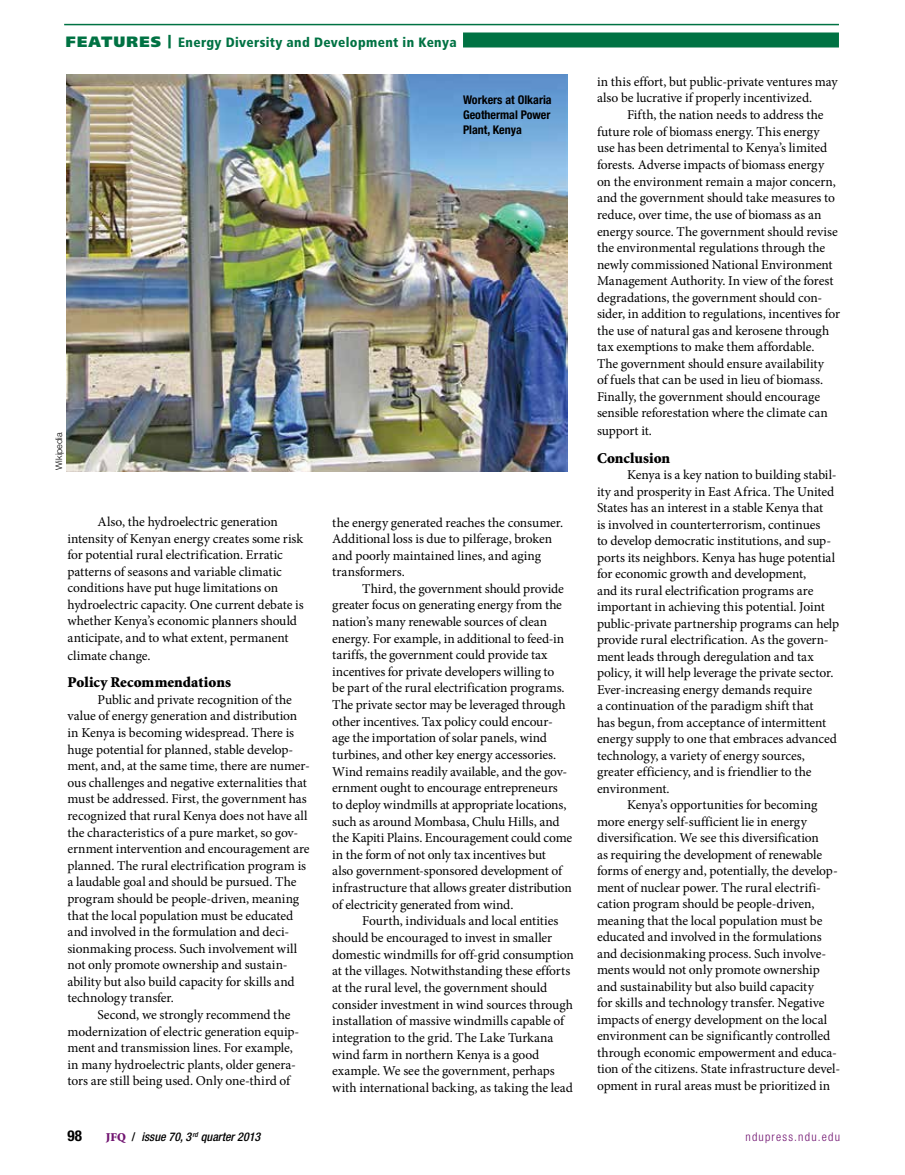
<style>
.page{position:relative;width:905px;height:1175px;background:#fff}
.page>*{position:absolute;margin:0;border:0;box-sizing:border-box;transform-origin:0 0}
.t1{font:900 15px "Minion Std";letter-spacing:.005em;color:#000}
.t2{font:700 condensed 15px "Helvetica Neue LT Std";color:#000}
.t3{font:13.5px/16.6px "Minion Pro";letter-spacing:-.01em;color:#000}
.t4{font:900 condensed 13.5px "Frutiger LT Std";letter-spacing:.025em;color:#007243}
.t5{font:700 condensed 12px/15px "Helvetica Neue LT Std";color:#000;text-align:justify}
.t6{font:italic 500 condensed 12px "Helvetica Neue LT Std";color:#000}
.t7{font:300 condensed 12px "Helvetica Neue LT Std";letter-spacing:.1em;color:#711471}
.t8{font:300 9px "Helvetica Neue LT Std";color:#000}
.s1{font-stretch:normal;font-size:15px}
.s2{font-stretch:normal}
.s3{font-family:"Minion";font-weight:900;font-style:normal;font-stretch:normal;color:#711471}
.s4{font-style:normal}
</style>
<div class="page">
<hr style="left:64px;top:24px;width:774px;height:1px;background:#007243">
<div style="left:463px;top:32px;width:375px;height:15px;background:#007243"></div>
<img style="left:66px;top:74px;width:501px;height:397px">
<p class="t4" style="left:66px;top:34px;width:392px"><span class="s1">FEATURES</span> <span class="s2">|</span> Energy Diversity and Development in Kenya</p>
<p class="t5" style="left:463px;top:92px;width:90px">Workers at Olkaria Geothermal Power Plant, Kenya</p>
<p class="t8" style="left:54px;top:470px;width:39px;rotate:-90deg">Wikipedia</p>
<p class="t3" style="left:68px;top:514px;width:238px;text-indent:30px">Also, the hydroelectric generation intensity of Kenyan energy creates some risk for potential rural electrification. Erratic patterns of seasons and variable climatic conditions have put huge limitations on hydroelectric capacity. One current debate is whether Kenya’s economic planners should anticipate, and to what extent, permanent</p>
<p class="t3" style="left:68px;top:647px;width:84px">climate change.</p>
<p class="t1" style="left:68px;top:675px;width:165px">Policy Recommendations</p>
<p class="t3" style="left:68px;top:691px;width:244px;text-indent:30px">Public and private recognition of the value of energy generation and distribution in Kenya is becoming widespread. There is huge potential for planned, stable develop&shy;ment, and, at the same time, there are numer&shy;ous challenges and negative externalities that must be addressed. First, the government has recognized that rural Kenya does not have all the characteristics of a pure market, so gov&shy;ernment intervention and encouragement are planned. The rural electrification program is a laudable goal and should be pursued. The program should be people-driven, meaning that the local population must be educated and involved in the formulation and deci&shy;sionmaking process. Such involvement will not only promote ownership and sustain&shy;ability but also build capacity for skills and technology transfer.</p>
<p class="t3" style="left:68px;top:1006px;width:233px;text-indent:30px">Second, we strongly recommend the modernization of electric generation equip&shy;ment and transmission lines. For example, in many hydroelectric plants, older genera&shy;tors are still being used. Only one-third of</p>
<p class="t3" style="left:332px;top:514px;width:232px">the energy generated reaches the consumer.<br>Additional loss is due to pilferage, broken and poorly maintained lines, and aging transformers.</p>
<p class="t3" style="left:332px;top:580px;width:241px;text-indent:30px">Third, the government should provide greater focus on generating energy from the nation’s many renewable sources of clean energy. For example, in additional to feed-in tariffs, the government could provide tax incentives for private developers willing to<br>be part of the rural electrification programs.<br>The private sector may be leveraged through other incentives. Tax policy could encour&shy;age the importation of solar panels, wind turbines, and other key energy accessories.<br>Wind remains readily available, and the gov&shy;ernment ought to encourage entrepreneurs<br>to deploy windmills at appropriate locations, such as around Mombasa, Chulu Hills, and the Kapiti Plains. Encouragement could come in the form of not only tax incentives but<br>also government-sponsored development of infrastructure that allows greater distribution of electricity generated from wind.</p>
<p class="t3" style="left:332px;top:912px;width:243px;text-indent:30px">Fourth, individuals and local entities should be encouraged to invest in smaller domestic windmills for off-grid consumption at the villages. Notwithstanding these efforts at the rural level, the government should consider investment in wind sources through installation of massive windmills capable of integration to the grid. The Lake Turkana wind farm in northern Kenya is a good example. We see the government, perhaps with international backing, as taking the lead</p>
<p class="t3" style="left:597px;top:73px;width:242px">in this effort, but public-private ventures may also be lucrative if properly incentivized.</p>
<p class="t3" style="left:597px;top:106px;width:244px;text-indent:30px">Fifth, the nation needs to address the future role of biomass energy. This energy use has been detrimental to Kenya’s limited forests. Adverse impacts of biomass energy on the environment remain a major concern, and the government should take measures to reduce, over time, the use of biomass as an energy source. The government should revise the environmental regulations through the newly commissioned National Environment Management Authority. In view of the forest degradations, the government should con&shy;sider, in addition to regulations, incentives for the use of natural gas and kerosene through tax exemptions to make them affordable.<br>The government should ensure availability<br>of fuels that can be used in lieu of biomass.<br>Finally, the government should encourage sensible reforestation where the climate can</p>
<p class="t3" style="left:597px;top:423px;width:56px">support it.</p>
<p class="t1" style="left:597px;top:450px;width:75px">Conclusion</p>
<p class="t3" style="left:627px;top:467px;width:211px">Kenya is a key nation to building stabil-</p>
<p class="t3" style="left:597px;top:483px;width:239px">ity and prosperity in East Africa. The United</p>
<p class="t3" style="left:597px;top:500px;width:228px">States has an interest in a stable Kenya that</p>
<p class="t3" style="left:597px;top:516px;width:225px">is involved in counterterrorism, continues</p>
<p class="t3" style="left:597px;top:533px;width:236px">to develop democratic institutions, and sup-</p>
<p class="t3" style="left:597px;top:549px;width:240px">ports its neighbors. Kenya has huge potential</p>
<p class="t3" style="left:597px;top:566px;width:211px">for economic growth and development,</p>
<p class="t3" style="left:597px;top:582px;width:218px">and its rural electrification programs are</p>
<p class="t3" style="left:597px;top:599px;width:229px">important in achieving this potential. Joint</p>
<p class="t3" style="left:597px;top:615px;width:244px">public-private partnership programs can help</p>
<p class="t3" style="left:597px;top:632px;width:233px">provide rural electrification. As the govern-</p>
<p class="t3" style="left:597px;top:648px;width:218px">ment leads through deregulation and tax</p>
<p class="t3" style="left:597px;top:665px;width:238px">policy, it will help leverage the private sector.</p>
<p class="t3" style="left:597px;top:681px;width:217px">Ever-increasing energy demands require</p>
<p class="t3" style="left:597px;top:698px;width:218px">a continuation of the paradigm shift that</p>
<p class="t3" style="left:597px;top:714px;width:231px">has begun, from acceptance of intermittent</p>
<p class="t3" style="left:597px;top:731px;width:241px">energy supply to one that embraces advanced</p>
<p class="t3" style="left:597px;top:747px;width:209px">technology, a variety of energy sources,</p>
<p class="t3" style="left:597px;top:764px;width:216px">greater efficiency, and is friendlier to the</p>
<p class="t3" style="left:597px;top:780px;width:74px">environment.</p>
<p class="t3" style="left:627px;top:797px;width:192px">Kenya’s opportunities for becoming</p>
<p class="t3" style="left:597px;top:813px;width:211px">more energy self-sufficient lie in energy</p>
<p class="t3" style="left:597px;top:829px;width:223px">diversification. We see this diversification</p>
<p class="t3" style="left:597px;top:846px;width:227px">as requiring the development of renewable</p>
<p class="t3" style="left:597px;top:862px;width:242px">forms of energy and, potentially, the develop-</p>
<p class="t3" style="left:597px;top:879px;width:225px">ment of nuclear power. The rural electrifi-</p>
<p class="t3" style="left:597px;top:895px;width:219px">cation program should be people-driven,</p>
<p class="t3" style="left:597px;top:912px;width:227px">meaning that the local population must be</p>
<p class="t3" style="left:597px;top:928px;width:226px">educated and involved in the formulations</p>
<p class="t3" style="left:597px;top:945px;width:231px">and decisionmaking process. Such involve-</p>
<p class="t3" style="left:597px;top:961px;width:224px">ments would not only promote ownership</p>
<p class="t3" style="left:597px;top:978px;width:218px">and sustainability but also build capacity</p>
<p class="t3" style="left:597px;top:994px;width:229px">for skills and technology transfer. Negative</p>
<p class="t3" style="left:597px;top:1011px;width:232px">impacts of energy development on the local</p>
<p class="t3" style="left:597px;top:1027px;width:235px">environment can be significantly controlled</p>
<p class="t3" style="left:597px;top:1044px;width:241px">through economic empowerment and educa-</p>
<p class="t3" style="left:597px;top:1060px;width:244px">tion of the citizens. State infrastructure devel-</p>
<p class="t3" style="left:597px;top:1077px;width:235px">opment in rural areas must be prioritized in</p>
<p class="t2" style="left:68px;top:1126px;width:16px">98</p>
<p class="t6" style="left:106px;top:1129px;width:156px"><span class="s3">JFQ</span> <span class="s4">/</span> issue 70, 3 <sup>rd</sup> quarter 2013</p>
<p class="t7" style="left:745px;top:1129px;width:96px">ndupress.ndu.edu</p>
</div>
